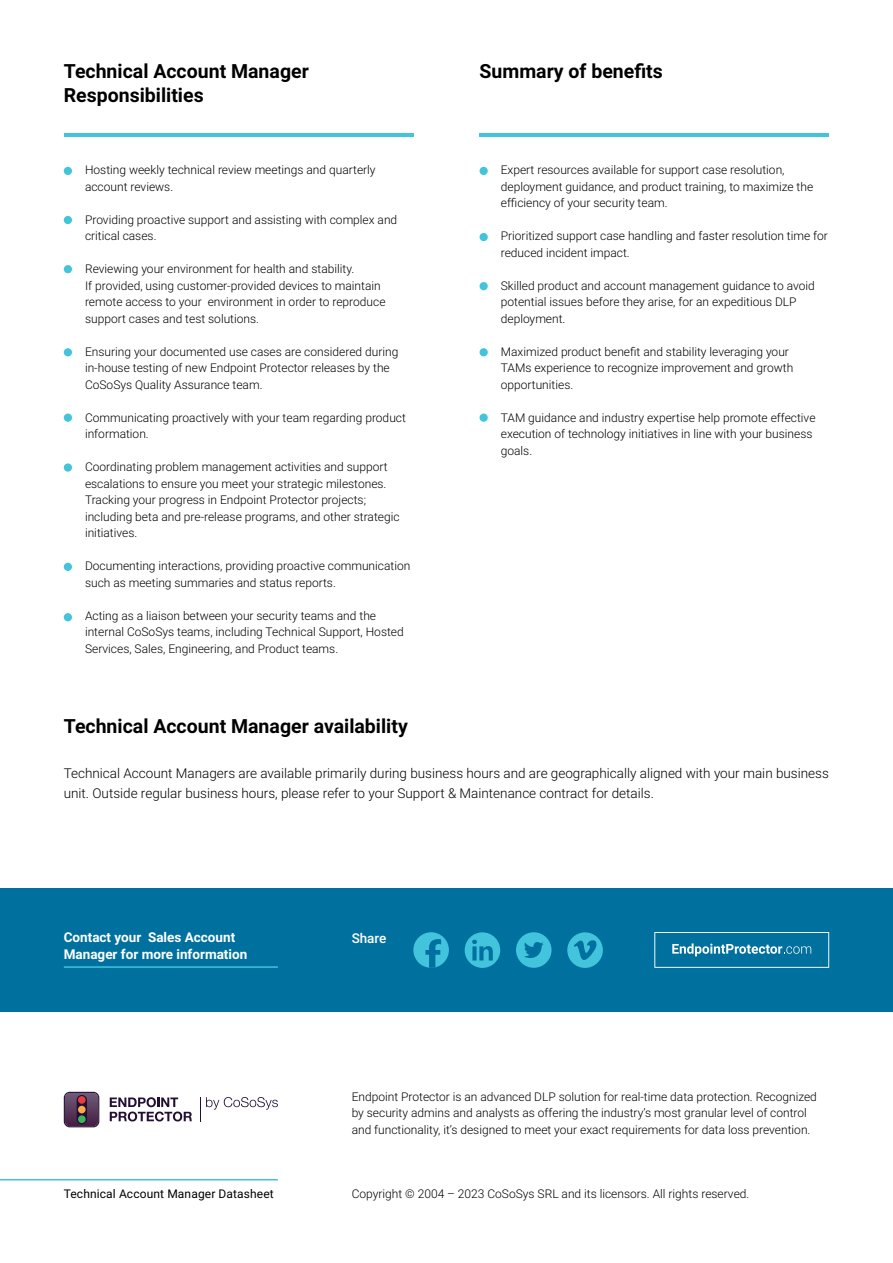
<style>
.page{position:relative;width:893px;height:1263px;background:#fff}
.page>*{position:absolute;margin:0;border:0;box-sizing:border-box;transform-origin:0 0}
.t1{font:700 19.5px/23.4px "Roboto";color:#000}
.t2{font:300 13.5px/19.5px "Roboto";color:#000}
.t3{font:700 13.5px/16.5px "Roboto";color:#fff}
.t4{font:500 13.5px "Roboto";color:#fff}
.t5{font:300 12px/16.5px "Roboto";color:#000}
.t6{font:12px "Roboto";letter-spacing:.01em;color:#000}
</style>
<div class="page">
<div style="left:64px;top:167px;width:8px;height:8px;background:#42c4dd;border-radius:50%"></div>
<div style="left:480px;top:167px;width:8px;height:8px;background:#42c4dd;border-radius:50%"></div>
<div style="left:64px;top:216px;width:8px;height:8px;background:#42c4dd;border-radius:50%"></div>
<div style="left:480px;top:233px;width:8px;height:8px;background:#42c4dd;border-radius:50%"></div>
<div style="left:64px;top:265px;width:8px;height:8px;background:#42c4dd;border-radius:50%"></div>
<div style="left:480px;top:282px;width:8px;height:8px;background:#42c4dd;border-radius:50%"></div>
<div style="left:64px;top:348px;width:8px;height:8px;background:#42c4dd;border-radius:50%"></div>
<div style="left:480px;top:348px;width:8px;height:8px;background:#42c4dd;border-radius:50%"></div>
<div style="left:64px;top:413px;width:8px;height:9px;background:#42c4dd;border-radius:50%"></div>
<div style="left:480px;top:413px;width:8px;height:9px;background:#42c4dd;border-radius:50%"></div>
<div style="left:64px;top:463px;width:8px;height:9px;background:#42c4dd;border-radius:50%"></div>
<div style="left:64px;top:563px;width:8px;height:8px;background:#42c4dd;border-radius:50%"></div>
<div style="left:64px;top:613px;width:8px;height:8px;background:#42c4dd;border-radius:50%"></div>
<div style="left:0;top:888px;width:893px;height:124px;background:#00719f"></div>
<div style="left:413px;top:932px;width:36px;height:36px;background:#42c4dd;border-radius:50%"></div>
<svg style="left:425px;top:939px;width:16px;height:29px"></svg>
<div style="left:465px;top:932px;width:35px;height:36px;background:#42c4dd;border-radius:50%"></div>
<svg style="left:472px;top:940px;width:21px;height:20px"></svg>
<div style="left:516px;top:932px;width:35px;height:36px;background:#42c4dd;border-radius:50%"></div>
<svg style="left:524px;top:942px;width:20px;height:16px"></svg>
<div style="left:567px;top:932px;width:36px;height:36px;background:#42c4dd;border-radius:50%"></div>
<svg style="left:574px;top:940px;width:23px;height:20px"></svg>
<svg style="left:654px;top:932px;width:175px;height:36px"></svg>
<svg style="left:110px;top:1097px;width:82px;height:24px"></svg>
<svg style="left:64px;top:1092px;width:35px;height:35px"></svg>
<svg style="left:200px;top:1097px;width:78px;height:24px"></svg>
<hr style="left:0;top:1179px;width:278px;height:1px;background:#42c4dd">
<hr style="left:64px;top:966px;width:214px;height:2px;background:#42c4dd">
<hr style="left:64px;top:133px;width:349px;height:3px;background:#42c4dd">
<hr style="left:480px;top:133px;width:349px;height:3px;background:#42c4dd">
<h1 class="t1" style="left:64px;top:59px;width:247px">Technical Account Manager<br>Responsibilities</h1>
<p class="t5" style="left:85px;top:161px;width:292px">Hosting weekly technical review meetings and quarterly account reviews.</p>
<p class="t5" style="left:85px;top:211px;width:314px">Providing proactive support and assisting with complex and critical cases.</p>
<p class="t5" style="left:85px;top:260px;width:302px">Reviewing your environment for health and stability.<br>If provided, using customer-provided devices to maintain remote access to your environment in order to reproduce support cases and test solutions.</p>
<p class="t5" style="left:85px;top:343px;width:315px">Ensuring your documented use cases are considered during in-house testing of new Endpoint Protector releases by the<br>CoSoSys Quality Assurance team.</p>
<p class="t5" style="left:85px;top:409px;width:322px">Communicating proactively with your team regarding product information.</p>
<p class="t5" style="left:85px;top:458px;width:316px">Coordinating problem management activities and support escalations to ensure you meet your strategic milestones.<br>Tracking your progress in Endpoint Protector projects; including beta and pre-release programs, and other strategic initiatives.</p>
<p class="t5" style="left:85px;top:557px;width:327px">Documenting interactions, providing proactive communication such as meeting summaries and status reports.</p>
<p class="t5" style="left:85px;top:607px;width:320px">Acting as a liaison between your security teams and the internal CoSoSys teams, including Technical Support, Hosted<br>Services, Sales, Engineering, and Product teams.</p>
<h1 class="t1" style="left:64px;top:714px;width:346px">Technical Account Manager availability</h1>
<h1 class="t1" style="left:480px;top:59px;width:185px">Summary of benefits</h1>
<p class="t5" style="left:501px;top:161px;width:314px">Expert resources available for support case resolution, deployment guidance, and product training, to maximize the efficiency of your security team.</p>
<p class="t5" style="left:501px;top:227px;width:329px">Prioritized support case handling and faster resolution time for reduced incident impact.</p>
<p class="t5" style="left:501px;top:277px;width:315px">Skilled product and account management guidance to avoid potential issues before they arise, for an expeditious DLP deployment.</p>
<p class="t5" style="left:501px;top:343px;width:294px">Maximized product benefit and stability leveraging your<br>TAMs experience to recognize improvement and growth opportunities.</p>
<p class="t5" style="left:501px;top:409px;width:316px">TAM guidance and industry expertise help promote effective execution of technology initiatives in line with your business goals.</p>
<p class="t2" style="left:64px;top:763px;width:766px">Technical Account Managers are available primarily during business hours and are geographically aligned with your main business unit. Outside regular business hours, please refer to your Support &amp; Maintenance contract for details.</p>
<p class="t3" style="left:64px;top:929px;width:185px">Contact your Sales Account<br>Manager for more information</p>
<p class="t4" style="left:352px;top:928px;width:36px">Share</p>
<p class="t5" style="left:352px;top:1088px;width:467px">Endpoint Protector is an advanced DLP solution for real-time data protection. Recognized by security admins and analysts as offering the industry’s most granular level of control and functionality, it’s designed to meet your exact requirements for data loss prevention.</p>
<p class="t6" style="left:64px;top:1185px;width:212px">Technical Account Manager Datasheet</p>
<p class="t5" style="left:352px;top:1184px;width:399px">Copyright © 2004 – 2023 CoSoSys SRL and its licensors. All rights reserved.</p>
</div>
